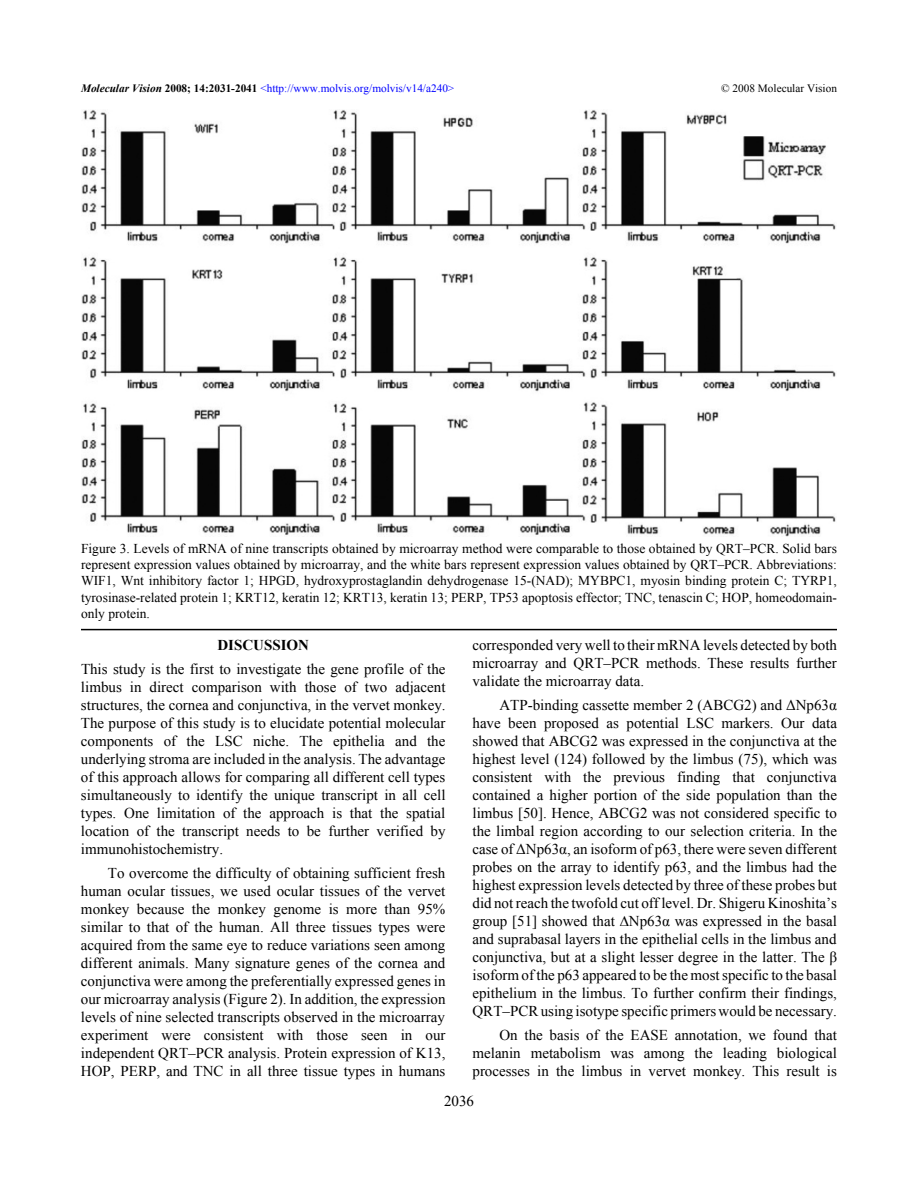
<style>
.page{position:relative;width:918px;height:1188px;background:#fff}
.page>*{position:absolute;margin:0;border:0;box-sizing:border-box;transform-origin:0 0}
.t1{font:15px/18px "Times New Roman";color:#000;text-align:justify}
.t2{font:700 15px "Times New Roman";color:#000}
.t3{font:13.5px/16.2px "Times New Roman";color:#000;text-align:justify}
.t4{font:11.25px "Times New Roman";color:#00f}
.t5{font:11.25px "Times New Roman";color:#000}
.s1{font-weight:700;font-style:italic;color:#000}
.s2{font-weight:700;color:#000}
</style>
<div class="page">
<img style="left:81px;top:110px;width:755px;height:427px">
<hr style="left:81px;top:629px;width:756px;height:1px;background:#000">
<p class="t4" style="left:81px;top:82px;width:375px"><span class="s1">Molecular Vision</span> <span class="s2">2008; 14:2031-2041</span> &lt;http://www.molvis.org/molvis/v14/a240&gt;</p>
<p class="t5" style="left:721px;top:82px;width:117px">© 2008 Molecular Vision</p>
<p class="t3" style="left:81px;top:540px;width:758px">Figure 3. Levels of mRNA of nine transcripts obtained by microarray method were comparable to those obtained by QRT–PCR. Solid bars represent expression values obtained by microarray, and the white bars represent expression values obtained by QRT–PCR. Abbreviations:<br>WIF1, Wnt inhibitory factor 1; HPGD, hydroxyprostaglandin dehydrogenase 15-(NAD); MYBPC1, myosin binding protein C; TYRP1, tyrosinase-related protein 1; KRT12, keratin 12; KRT13, keratin 13; PERP, TP53 apoptosis effector; TNC, tenascin C; HOP, homeodomain&shy;only protein.</p>
<p class="t2" style="left:217px;top:637px;width:93px">DISCUSSION</p>
<p class="t1" style="left:81px;top:660px;width:366px">This study is the first to investigate the gene profile of the limbus in direct comparison with those of two adjacent structures, the cornea and conjunctiva, in the vervet monkey.<br>The purpose of this study is to elucidate potential molecular components of the LSC niche. The epithelia and the underlying stroma are included in the analysis. The advantage of this approach allows for comparing all different cell types simultaneously to identify the unique transcript in all cell types. One limitation of the approach is that the spatial location of the transcript needs to be further verified by immunohistochemistry.</p>
<p class="t1" style="left:81px;top:864px;width:366px;text-indent:27px">To overcome the difficulty of obtaining sufficient fresh human ocular tissues, we used ocular tissues of the vervet monkey because the monkey genome is more than 95% similar to that of the human. All three tissues types were acquired from the same eye to reduce variations seen among different animals. Many signature genes of the cornea and conjunctiva were among the preferentially expressed genes in our microarray analysis (Figure 2). In addition, the expression levels of nine selected transcripts observed in the microarray experiment were consistent with those seen in our independent QRT–PCR analysis. Protein expression of K13, HOP, PERP, and TNC in all three tissue types in humans</p>
<p class="t1" style="left:472px;top:636px;width:366px">corresponded very well to their mRNA levels detected by both microarray and QRT–PCR methods. These results further validate the microarray data.</p>
<p class="t1" style="left:472px;top:696px;width:366px;text-indent:27px">ATP-binding cassette member 2 (ABCG2) and ΔNp63α have been proposed as potential LSC markers. Our data showed that ABCG2 was expressed in the conjunctiva at the highest level (124) followed by the limbus (75), which was consistent with the previous finding that conjunctiva contained a higher portion of the side population than the limbus [50]. Hence, ABCG2 was not considered specific to the limbal region according to our selection criteria. In the case of ΔNp63α, an isoform of p63, there were seven different probes on the array to identify p63, and the limbus had the highest expression levels detected by three of these probes but did not reach the twofold cut off level. Dr. Shigeru Kinoshita’s group [51] showed that ∆Np63α was expressed in the basal and suprabasal layers in the epithelial cells in the limbus and conjunctiva, but at a slight lesser degree in the latter. The β isoform of the p63 appeared to be the most specific to the basal epithelium in the limbus. To further confirm their findings, QRT–PCR using isotype specific primers would be necessary.</p>
<p class="t1" style="left:472px;top:1026px;width:366px;text-indent:27px">On the basis of the EASE annotation, we found that melanin metabolism was among the leading biological processes in the limbus in vervet monkey. This result is</p>
<p class="t1" style="left:444px;top:1092px;width:31px">2036</p>
</div>
